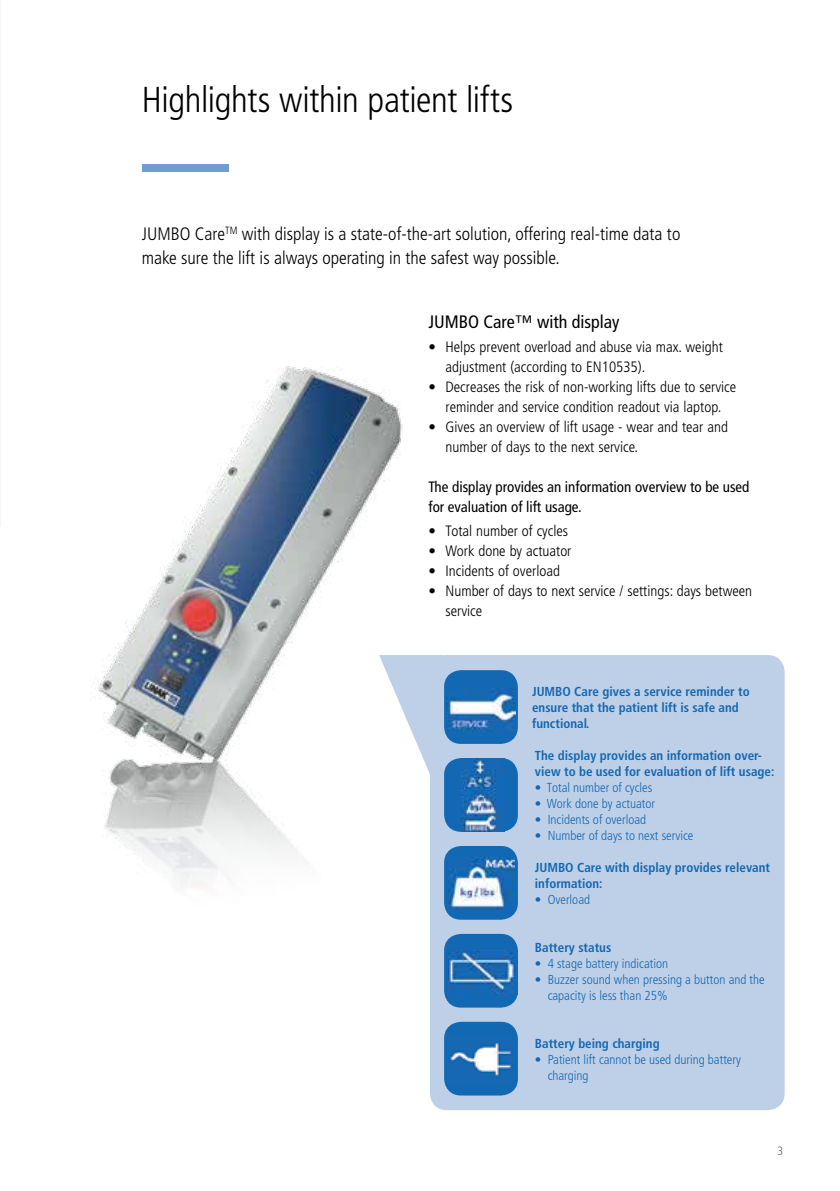
<style>
.page{position:relative;width:840px;height:1191px;background:#fff}
.page>*{position:absolute;margin:0;border:0;box-sizing:border-box;transform-origin:0 0}
.t1{font:300 condensed 36px "Frutiger LT Pro";letter-spacing:-.01em;color:#000}
.t2{font:300 condensed 18px/24px "Frutiger LT Pro";color:#000}
.t3{font:condensed 18px "Frutiger LT Pro";color:#000}
.t4{font:300 condensed 15px/20px "Frutiger LT Pro";color:#000}
.t5{font:condensed 15px/20px "Frutiger LT Pro";color:#000}
.t6{font:700 condensed 13px/16px "Frutiger LT Pro";color:#1268b3}
.t7{font:300 condensed 13px/16px "Frutiger LT Pro";color:#1268b3}
.t8{font:300 condensed 12px "Frutiger LT Pro";color:#6d6e71}
</style>
<div class="page">
<div style="left:429px;top:655px;width:355px;height:455px;background:#bed0e7;border-radius:17px"></div>
<svg style="left:0;top:0;width:1px;height:526px"></svg>
<div style="left:444px;top:670px;width:73px;height:74px;background:#1268b3;border-radius:17px"></div>
<img style="left:446px;top:688px;width:69px;height:43px">
<div style="left:444px;top:758px;width:73px;height:73px;background:#1268b3;border-radius:17px"></div>
<img style="left:461px;top:758px;width:43px;height:73px">
<div style="left:444px;top:846px;width:73px;height:73px;background:#1268b3;border-radius:17px"></div>
<img style="left:448px;top:857px;width:66px;height:52px">
<div style="left:444px;top:934px;width:73px;height:73px;background:#1268b3;border-radius:17px"></div>
<img style="left:448px;top:950px;width:68px;height:44px">
<div style="left:444px;top:1021px;width:73px;height:74px;background:#1268b3;border-radius:17px"></div>
<img style="left:450px;top:1042px;width:63px;height:34px">
<img style="left:95px;top:366px;width:343px;height:623px">
<div style="left:142px;top:164px;width:86px;height:8px;background:#719cd2"></div>
<h1 class="t1" style="left:142px;top:79px;width:372px">Highlights within patient lifts</h1>
<p class="t2" style="left:142px;top:222px;width:539px">JUMBO Care<sup>TM</sup> with display is a state-of-the-art solution, offering real-time data to make sure the lift is always operating in the safest way possible.</p>
<p class="t3" style="left:428px;top:311px;width:192px">JUMBO Care™ with display</p>
<p class="t4" style="left:445px;top:337px;width:278px;text-indent:-17px">• Helps prevent overload and abuse via max. weight adjustment (according to EN10535).</p>
<p class="t4" style="left:428px;top:377px;width:309px;text-align:center">• Decreases the risk of non-working lifts due to service reminder and service condition readout via laptop.</p>
<p class="t4" style="left:445px;top:417px;width:284px;text-indent:-17px">• Gives an overview of lift usage - wear and tear and number of days to the next service.</p>
<p class="t5" style="left:428px;top:477px;width:322px">The display provides an information overview to be used for evaluation of lift usage.</p>
<p class="t4" style="left:428px;top:521px;width:141px">• Total number of cycles</p>
<p class="t4" style="left:428px;top:541px;width:144px">• Work done by actuator</p>
<p class="t4" style="left:428px;top:561px;width:133px">• Incidents of overload</p>
<p class="t4" style="left:445px;top:581px;width:308px;text-indent:-17px">• Number of days to next service / settings: days between service</p>
<p class="t6" style="left:531px;top:683px;width:219px">JUMBO Care gives a service reminder to ensure that the patient lift is safe and functional.</p>
<p class="t6" style="left:534px;top:747px;width:241px">The display provides an information over&shy;view to be used for evaluation of lift usage:</p>
<p class="t7" style="left:534px;top:779px;width:119px">• Total number of cycles</p>
<p class="t7" style="left:534px;top:795px;width:122px">• Work done by actuator</p>
<p class="t7" style="left:534px;top:811px;width:113px">• Incidents of overload</p>
<p class="t7" style="left:534px;top:827px;width:160px">• Number of days to next service</p>
<p class="t6" style="left:534px;top:859px;width:236px">JUMBO Care with display provides relevant information:</p>
<p class="t7" style="left:534px;top:891px;width:57px">• Overload</p>
<p class="t6" style="left:534px;top:939px;width:78px">Battery status</p>
<p class="t7" style="left:534px;top:955px;width:135px">• 4 stage battery indication</p>
<p class="t7" style="left:547px;top:971px;width:218px;text-indent:-13px">• Buzzer sound when pressing a button and the capacity is less than 25%</p>
<p class="t6" style="left:534px;top:1035px;width:126px">Battery being charging</p>
<p class="t7" style="left:547px;top:1051px;width:195px;text-indent:-13px">• Patient lift cannot be used during battery charging</p>
<p class="t8" style="left:777px;top:1143px;width:7px">3</p>
</div>
